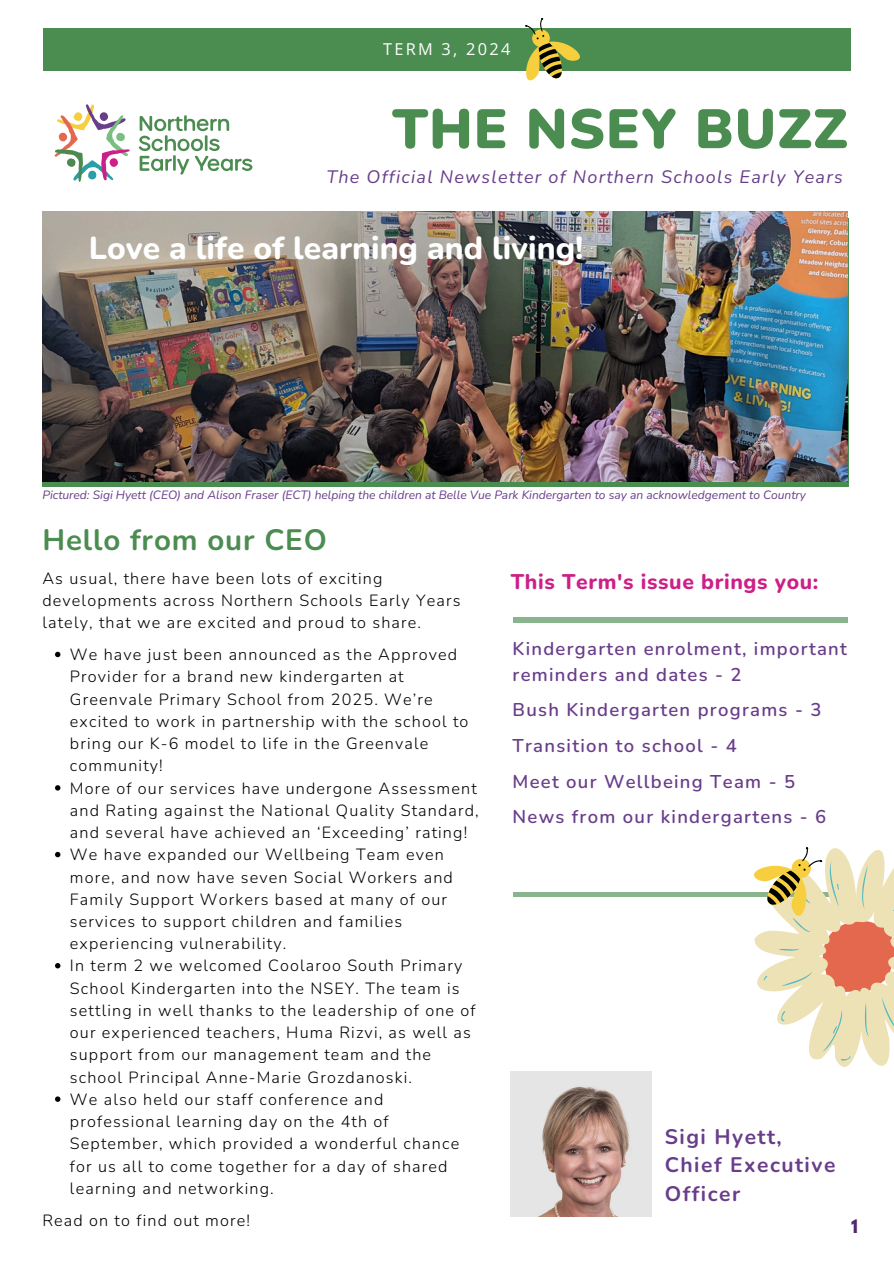
<style>
.page{position:relative;width:894px;height:1264px;background:#fff}
.page>*{position:absolute;margin:0;border:0;box-sizing:border-box;transform-origin:0 0}
.t1{font:900 55.35px "Nunito";letter-spacing:.02em;color:#4b8c50}
.t2{font:800 31.8px "Nunito";color:#fff}
.t3{font:700 29.4px "Nunito";letter-spacing:.03em;color:#4b8c50}
.t4{font:800 21.15px "Nunito";letter-spacing:.03em;color:#cd2087}
.t5{font:700 21px/28.2px "Nunito";letter-spacing:.07em;color:#693d8a}
.t6{font:600 18.45px/25.2px "Nunito";letter-spacing:.07em;color:#693d8a}
.t7{font:italic 18px "Nunito";letter-spacing:.07em;color:#693d8a}
.t8{font:700 16.5px "League Spartan";color:#502670}
.t9{font:16.35px "Open Sans";letter-spacing:.14em;color:#fff}
.t10{font:300 16.2px/22.2px "Nunito";letter-spacing:.07em;color:#000}
.t11{font:italic 12px "Nunito";color:#693d8a}
</style>
<div class="page">
<div style="left:43px;top:29px;width:807px;height:42px;background:#4b8c50"></div>
<svg style="left:512px;top:18px;width:75px;height:63px"></svg>
<hr style="left:512px;top:892px;width:335px;height:4px;background:#8ab48d">
<div style="left:512px;top:617px;width:335px;height:5px;background:#8ab48d"></div>
<svg style="left:744px;top:847px;width:149px;height:220px"></svg>
<img style="left:511px;top:1071px;width:140px;height:145px">
<img style="left:42px;top:212px;width:805px;height:270px">
<svg style="left:139px;top:115px;width:113px;height:59px"></svg>
<svg style="left:55px;top:104px;width:75px;height:78px"></svg>
<svg style="left:55px;top:651px;width:5px;height:6px"></svg>
<svg style="left:55px;top:785px;width:5px;height:5px"></svg>
<svg style="left:55px;top:851px;width:5px;height:6px"></svg>
<svg style="left:55px;top:963px;width:5px;height:5px"></svg>
<svg style="left:55px;top:1096px;width:5px;height:5px"></svg>
<p class="t9" style="left:383px;top:38px;width:129px">TERM 3, 2024</p>
<p class="t1" style="left:392px;top:92px;width:456px">THE NSEY BUZZ</p>
<h2 class="t7" style="left:326px;top:165px;width:517px">The Official Newsletter of Northern Schools Early Years</h2>
<h4 class="t2" style="left:89px;top:227px;width:496px">Love a life of learning and living!</h4>
<h4 class="t11" style="left:42px;top:487px;width:765px">Pictured: Sigi Hyett (CEO) and Alison Fraser (ECT) helping the children at Belle Vue Park Kindergarten to say an acknowledgement to Country</h4>
<h4 class="t3" style="left:42px;top:520px;width:286px">Hello from our CEO</h4>
<p class="t10" style="left:42px;top:567px;width:419px">As usual, there have been lots of exciting developments across Northern Schools Early Years lately, that we are excited and proud to share.</p>
<p class="t10" style="left:70px;top:643px;width:400px">We have just been announced as the Approved Provider for a brand new kindergarten at Greenvale Primary School from 2025. We’re excited to work in partnership with the school to bring our K-6 model to life in the Greenvale community!</p>
<p class="t10" style="left:70px;top:777px;width:410px">More of our services have undergone Assessment and Rating against the National Quality Standard, and several have achieved an ‘Exceeding’ rating!</p>
<p class="t10" style="left:70px;top:843px;width:384px">We have expanded our Wellbeing Team even more, and now have seven Social Workers and Family Support Workers based at many of our services to support children and families experiencing vulnerability.</p>
<p class="t10" style="left:70px;top:955px;width:407px">In term 2 we welcomed Coolaroo South Primary School Kindergarten into the NSEY. The team is settling in well thanks to the leadership of one of our experienced teachers, Huma Rizvi, as well as support from our management team and the school Principal Anne-Marie Grozdanoski.</p>
<p class="t10" style="left:70px;top:1088px;width:390px">We also held our staff conference and professional learning day on the 4th of September, which provided a wonderful chance for us all to come together for a day of shared learning and networking.</p>
<h3 class="t10" style="left:42px;top:1209px;width:209px">Read on to find out more!</h3>
<h6 class="t4" style="left:511px;top:567px;width:309px">This Term's issue brings you:</h6>
<h1 class="t6" style="left:512px;top:636px;width:336px">Kindergarten enrolment, important reminders and dates - 2</h1>
<p class="t6" style="left:512px;top:697px;width:310px">Bush Kindergarten programs - 3</p>
<h5 class="t6" style="left:512px;top:733px;width:226px">Transition to school - 4</h5>
<p class="t6" style="left:512px;top:769px;width:284px">Meet our Wellbeing Team - 5</p>
<h2 class="t6" style="left:512px;top:804px;width:315px">News from our kindergartens - 6</h2>
<p class="t5" style="left:664px;top:1123px;width:172px">Sigi Hyett,<br>Chief Executive<br>Officer</p>
<h4 class="t8" style="left:850px;top:1218px;width:8px">1</h4>
</div>
